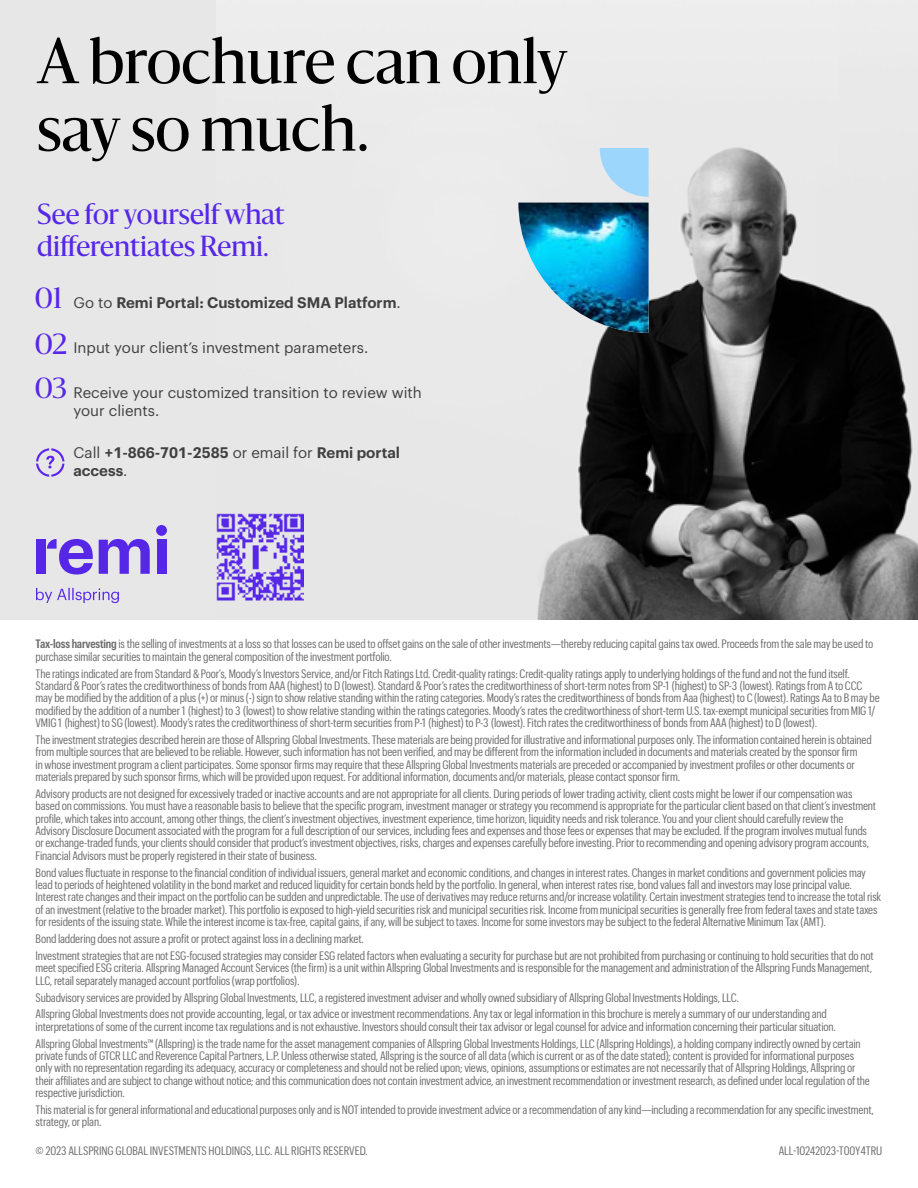
<style>
.page{position:relative;width:918px;height:1188px;background:#fff}
.page>*{position:absolute;margin:0;border:0;box-sizing:border-box;transform-origin:0 0}
.t1{font:60px/67.5px "Allspring Sanomat TT";color:#000}
.t2{font:27px/32.4px "Allspring Sanomat TT";color:#5627e7}
.t3{font:15px/18px "Graphik TF";color:#404040}
.t4{font:600 15px/18px "Graphik TF";color:#404040}
.t5{font:12px/12.3px "Graphik Cond TF";letter-spacing:-.015em;color:#6e6e6e}
.s1{font-family:"Allspring Sanomat TT";font-weight:400;font-size:27px;color:#5627e7}
.s2{font-weight:400}
.s3{font-family:"Allspring Sanomat TT";font-size:27px;color:#5627e7}
.s4{font-weight:600}
</style>
<div class="page">
<div style="left:0;top:0;width:918px;height:619px;background:#e7e7e7"></div>
<img style="left:216px;top:147px;width:702px;height:472px">
<svg style="left:36px;top:588px;width:83px;height:15px"></svg>
<div style="left:36px;top:540px;width:9px;height:34px;background:#5627e7"></div>
<svg style="left:99px;top:539px;width:51px;height:35px"></svg>
<div style="left:157px;top:540px;width:9px;height:34px;background:#5627e7"></div>
<svg style="left:47px;top:539px;width:46px;height:36px"></svg>
<div style="left:156px;top:525px;width:11px;height:11px;background:#5627e7;border-radius:50%"></div>
<svg style="left:36px;top:448px;width:28px;height:29px"></svg>
<img style="left:518px;top:203px;width:131px;height:130px">
<svg style="left:600px;top:148px;width:49px;height:49px"></svg>
<img style="left:216px;top:513px;width:87px;height:87px">
<h2 class="t1" style="left:37px;top:23px;width:532px">A brochure can only say so much.</h2>
<p class="t2" style="left:37px;top:196px;width:249px">See for yourself what differentiates Remi.</p>
<p class="t4" style="left:35px;top:292px;width:367px"><span class="s1">01</span> <span class="s2">Go to</span> Remi Portal: Customized SMA Platform<span class="s2">.</span></p>
<p class="t3" style="left:35px;top:338px;width:335px"><span class="s3">02</span> Input your client’s investment parameters.</p>
<p class="t3" style="left:74px;top:383px;width:350px;text-indent:-39px"><span class="s3">03</span> Receive your customized transition to review with your clients.</p>
<p class="t4" style="left:73px;top:442px;width:328px"><span class="s2">Call</span> +1-866-701-2585 <span class="s2">or email for</span> Remi portal access<span class="s2">.</span></p>
<p class="t5" style="left:36px;top:637px;width:839px"><span class="s4">Tax-loss harvesting</span> is the selling of investments at a loss so that losses can be used to offset gains on the sale of other investments—thereby reducing capital gains tax owed. Proceeds from the sale may be used to purchase similar securities to maintain the general composition of the investment portfolio.</p>
<p class="t5" style="left:36px;top:666px;width:846px">The ratings indicated are from Standard &amp; Poor’s, Moody’s Investors Service, and/or Fitch Ratings Ltd. Credit-quality ratings: Credit-quality ratings apply to underlying holdings of the fund and not the fund itself.<br>Standard &amp; Poor’s rates the creditworthiness of bonds from AAA (highest) to D (lowest). Standard &amp; Poor’s rates the creditworthiness of short-term notes from SP-1 (highest) to SP-3 (lowest). Ratings from A to CCC may be modified by the addition of a plus (+) or minus (-) sign to show relative standing within the rating categories. Moody’s rates the creditworthiness of bonds from Aaa (highest) to C (lowest). Ratings Aa to B may be modified by the addition of a number 1 (highest) to 3 (lowest) to show relative standing within the ratings categories. Moody’s rates the creditworthiness of short-term U.S. tax-exempt municipal securities from MIG 1/ VMIG 1 (highest) to SG (lowest). Moody’s rates the creditworthiness of short-term securities from P-1 (highest) to P-3 (lowest). Fitch rates the creditworthiness of bonds from AAA (highest) to D (lowest).</p>
<p class="t5" style="left:36px;top:733px;width:838px">The investment strategies described herein are those of Allspring Global Investments. These materials are being provided for illustrative and informational purposes only. The information contained herein is obtained from multiple sources that are believed to be reliable. However, such information has not been verified, and may be different from the information included in documents and materials created by the sponsor firm<br>in whose investment program a client participates. Some sponsor firms may require that these Allspring Global Investments materials are preceded or accompanied by investment profiles or other documents or materials prepared by such sponsor firms, which will be provided upon request. For additional information, documents and/or materials, please contact sponsor firm.</p>
<p class="t5" style="left:36px;top:787px;width:842px">Advisory products are not designed for excessively traded or inactive accounts and are not appropriate for all clients. During periods of lower trading activity, client costs might be lower if our compensation was based on commissions. You must have a reasonable basis to believe that the specific program, investment manager or strategy you recommend is appropriate for the particular client based on that client’s investment profile, which takes into account, among other things, the client’s investment objectives, investment experience, time horizon, liquidity needs and risk tolerance. You and your client should carefully review the Advisory Disclosure Document associated with the program for a full description of our services, including fees and expenses and those fees or expenses that may be excluded. If the program involves mutual funds or exchange-traded funds, your clients should consider that product’s investment objectives, risks, charges and expenses carefully before investing. Prior to recommending and opening advisory program accounts, Financial Advisors must be properly registered in their state of business.</p>
<p class="t5" style="left:36px;top:865px;width:847px">Bond values fluctuate in response to the financial condition of individual issuers, general market and economic conditions, and changes in interest rates. Changes in market conditions and government policies may lead to periods of heightened volatility in the bond market and reduced liquidity for certain bonds held by the portfolio. In general, when interest rates rise, bond values fall and investors may lose principal value.<br>Interest rate changes and their impact on the portfolio can be sudden and unpredictable. The use of derivatives may reduce returns and/or increase volatility. Certain investment strategies tend to increase the total risk of an investment (relative to the broader market). This portfolio is exposed to high-yield securities risk and municipal securities risk. Income from municipal securities is generally free from federal taxes and state taxes for residents of the issuing state. While the interest income is tax-free, capital gains, if any, will be subject to taxes. Income for some investors may be subject to the federal Alternative Minimum Tax (AMT).</p>
<p class="t5" style="left:36px;top:932px;width:330px">Bond laddering does not assure a profit or protect against loss in a declining market.</p>
<p class="t5" style="left:36px;top:949px;width:840px">Investment strategies that are not ESG-focused strategies may consider ESG related factors when evaluating a security for purchase but are not prohibited from purchasing or continuing to hold securities that do not meet specified ESG criteria. Allspring Managed Account Services (the firm) is a unit within Allspring Global Investments and is responsible for the management and administration of the Allspring Funds Management,<br>LLC, retail separately managed account portfolios (wrap portfolios).</p>
<p class="t5" style="left:36px;top:990px;width:705px">Subadvisory services are provided by Allspring Global Investments, LLC, a registered investment adviser and wholly owned subsidiary of Allspring Global Investments Holdings, LLC.</p>
<p class="t5" style="left:36px;top:1007px;width:802px">Allspring Global Investments does not provide accounting, legal, or tax advice or investment recommendations. Any tax or legal information in this brochure is merely a summary of our understanding and interpretations of some of the current income tax regulations and is not exhaustive. Investors should consult their tax advisor or legal counsel for advice and information concerning their particular situation.</p>
<p class="t5" style="left:36px;top:1036px;width:836px">Allspring Global Investments™ (Allspring) is the trade name for the asset management companies of Allspring Global Investments Holdings, LLC (Allspring Holdings), a holding company indirectly owned by certain private funds of GTCR LLC and Reverence Capital Partners, L.P. Unless otherwise stated, Allspring is the source of all data (which is current or as of the date stated); content is provided for informational purposes only with no representation regarding its adequacy, accuracy or completeness and should not be relied upon; views, opinions, assumptions or estimates are not necessarily that of Allspring Holdings, Allspring or their affiliates and are subject to change without notice; and this communication does not contain investment advice, an investment recommendation or investment research, as defined under local regulation of the respective jurisdiction.</p>
<p class="t5" style="left:36px;top:1103px;width:840px">This material is for general informational and educational purposes only and is NOT intended to provide investment advice or a recommendation of any kind—including a recommendation for any specific investment, strategy, or plan.</p>
<p class="t5" style="left:36px;top:1143px;width:334px">© 2023 ALLSPRING GLOBAL INVESTMENTS HOLDINGS, LLC. ALL RIGHTS RESERVED.</p>
<p class="t5" style="left:779px;top:1143px;width:105px">ALL-10242023-T00Y4TRU</p>
</div>
